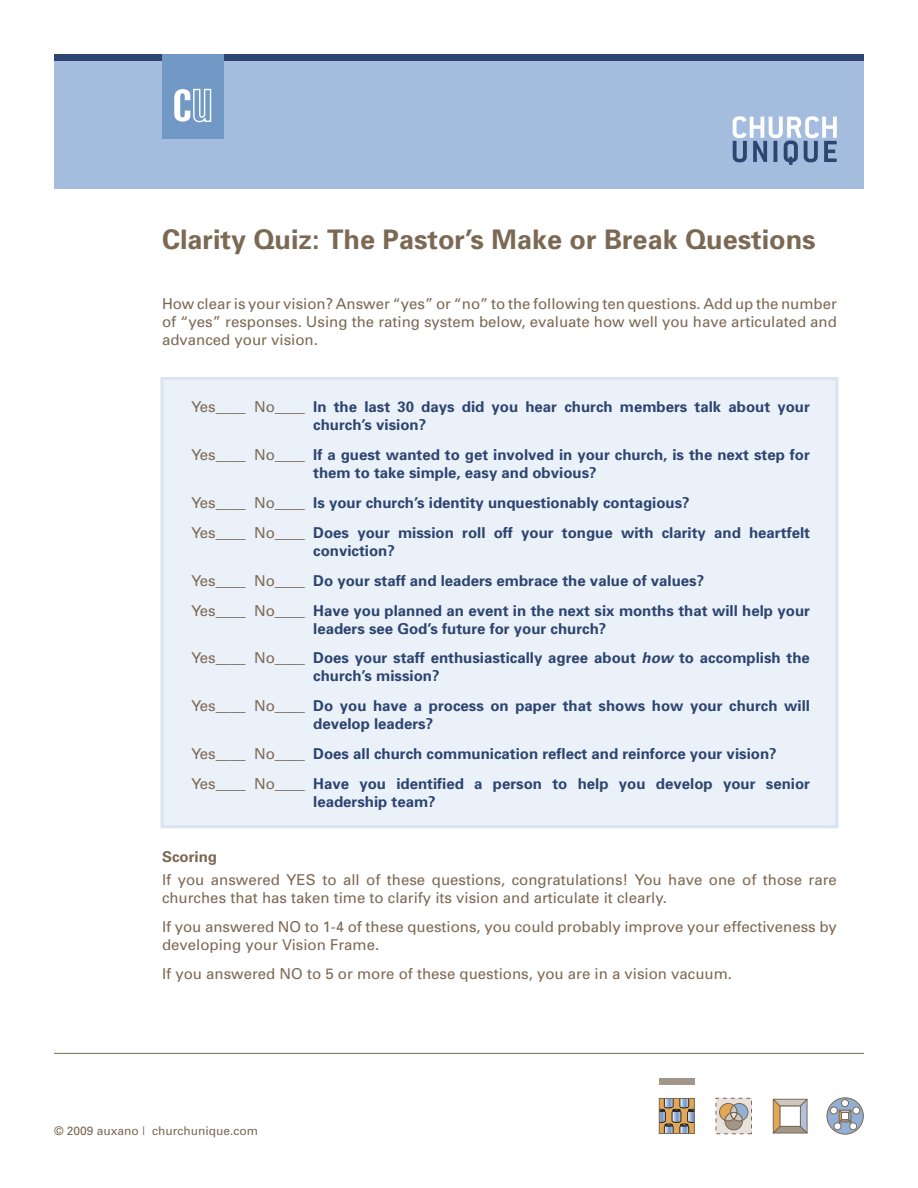
<style>
.page{position:relative;width:918px;height:1188px;background:#fff}
.page>*{position:absolute;margin:0;border:0;box-sizing:border-box;transform-origin:0 0}
.t1{font:700 27px "Univers";color:#7c6954}
.t2{font:700 15px/29.8px "Univers";color:#2d4570}
.t3{font:15px/18px "Univers";color:#7c6954}
.t4{font:700 15px "Univers";color:#7c6954}
.t5{font:12px "Univers";color:#7c6954}
.s1{font-weight:400;color:#7c6954}
.s2{font-style:italic}
</style>
<div class="page">
<div style="left:160px;top:377px;width:678px;height:451px;background:#ebf1f8;border:3px solid #dae3f1"></div>
<hr style="left:54px;top:1053px;width:810px;height:1px;background:#7c6954">
<div style="left:54px;top:54px;width:810px;height:135px;background:#a4bcdd"></div>
<svg style="left:733px;top:116px;width:104px;height:49px"></svg>
<div style="left:54px;top:54px;width:810px;height:7px;background:#2d4570"></div>
<div style="left:162px;top:54px;width:61px;height:85px;background:#7299c6"></div>
<svg style="left:174px;top:88px;width:38px;height:35px"></svg>
<svg style="left:772px;top:1098px;width:36px;height:36px"></svg>
<div style="left:716px;top:1098px;width:36px;height:36px;background:#e8e2dc"></div>
<div style="left:716px;top:1098px;width:36px;height:36px;border:1px dashed #7c6954"></div>
<svg style="left:719px;top:1103px;width:30px;height:28px"></svg>
<svg style="left:827px;top:1098px;width:36px;height:36px"></svg>
<div style="left:827px;top:1098px;width:37px;height:36px;border:1px solid #7c6954;border-radius:50%"></div>
<svg style="left:838px;top:1109px;width:14px;height:14px"></svg>
<div style="left:830px;top:1107px;width:7px;height:7px;background:#fff;border-radius:50%"></div>
<div style="left:830px;top:1107px;width:8px;height:7px;border:1px solid #7c6954;border-radius:50%"></div>
<div style="left:841px;top:1100px;width:8px;height:7px;background:#fff;border-radius:50%"></div>
<div style="left:841px;top:1099px;width:8px;height:8px;border:1px solid #7c6954;border-radius:50%"></div>
<div style="left:834px;top:1123px;width:7px;height:7px;background:#fff;border-radius:50%"></div>
<div style="left:834px;top:1123px;width:7px;height:7px;border:1px solid #7c6954;border-radius:50%"></div>
<div style="left:850px;top:1123px;width:7px;height:7px;background:#fff;border-radius:50%"></div>
<div style="left:849px;top:1123px;width:8px;height:7px;border:1px solid #7c6954;border-radius:50%"></div>
<div style="left:853px;top:1107px;width:7px;height:7px;background:#fff;border-radius:50%"></div>
<div style="left:853px;top:1107px;width:7px;height:7px;border:1px solid #7c6954;border-radius:50%"></div>
<svg style="left:661px;top:1100px;width:32px;height:32px"></svg>
<div style="left:659px;top:1098px;width:36px;height:36px;border:1px solid #7c6954"></div>
<div style="left:659px;top:1078px;width:35px;height:7px;background:#a19689"></div>
<h1 class="t1" style="left:162px;top:222px;width:655px">Clarity Quiz: The Pastor’s Make or Break Questions</h1>
<p class="t3" style="left:162px;top:295px;width:676px;text-align:justify">How clear is your vision? Answer “yes” or “no” to the following ten questions. Add up the number of “yes” responses. Using the rating system below, evaluate how well you have articulated and advanced your vision.</p>
<p class="t2" style="left:313px;top:397px;width:498px;line-height:18px;text-indent:-122px"><span class="s1">Yes____ No____</span> In the last 30 days did you hear church members talk about your church’s vision?</p>
<p class="t2" style="left:313px;top:445px;width:498px;line-height:18px;text-indent:-122px"><span class="s1">Yes____ No____</span> If a guest wanted to get involved in your church, is the next step for them to take simple, easy and obvious?</p>
<p class="t2" style="left:191px;top:487px;width:620px"><span class="s1">Yes____ No____</span> Is your church’s identity unquestionably contagious?<br><span class="s1">Yes____ No____</span> Does your mission roll off your tongue with clarity and heartfelt</p>
<p class="t2" style="left:191px;top:535px;width:620px;text-indent:122px">conviction?<br><span class="s1">Yes____ No____</span> Do your staff and leaders embrace the value of values?<br><span class="s1">Yes____ No____</span> Have you planned an event in the next six months that will help your</p>
<p class="t2" style="left:191px;top:613px;width:620px;text-indent:122px">leaders see God’s future for your church?<br><span class="s1">Yes____ No____</span> Does your staff enthusiastically agree about <span class="s2">how</span> to accomplish the</p>
<p class="t2" style="left:191px;top:661px;width:620px;text-indent:122px">church’s mission?<br><span class="s1">Yes____ No____</span> Do you have a process on paper that shows how your church will</p>
<p class="t2" style="left:191px;top:709px;width:620px;text-indent:122px">develop leaders?<br><span class="s1">Yes____ No____</span> Does all church communication reflect and reinforce your vision?<br><span class="s1">Yes____ No____</span> Have you identified a person to help you develop your senior</p>
<p class="t2" style="left:313px;top:786px;width:124px">leadership team?</p>
<p class="t4" style="left:162px;top:847px;width:57px">Scoring</p>
<p class="t3" style="left:162px;top:871px;width:676px">If you answered YES to all of these questions, congratulations! You have one of those rare churches that has taken time to clarify its vision and articulate it clearly.</p>
<p class="t3" style="left:162px;top:917px;width:676px">If you answered NO to 1-4 of these questions, you could probably improve your effectiveness by developing your Vision Frame.</p>
<p class="t3" style="left:162px;top:964px;width:572px">If you answered NO to 5 or more of these questions, you are in a vision vacuum.</p>
<p class="t5" style="left:54px;top:1123px;width:206px">© 2009 auxano | churchunique.com</p>
</div>
